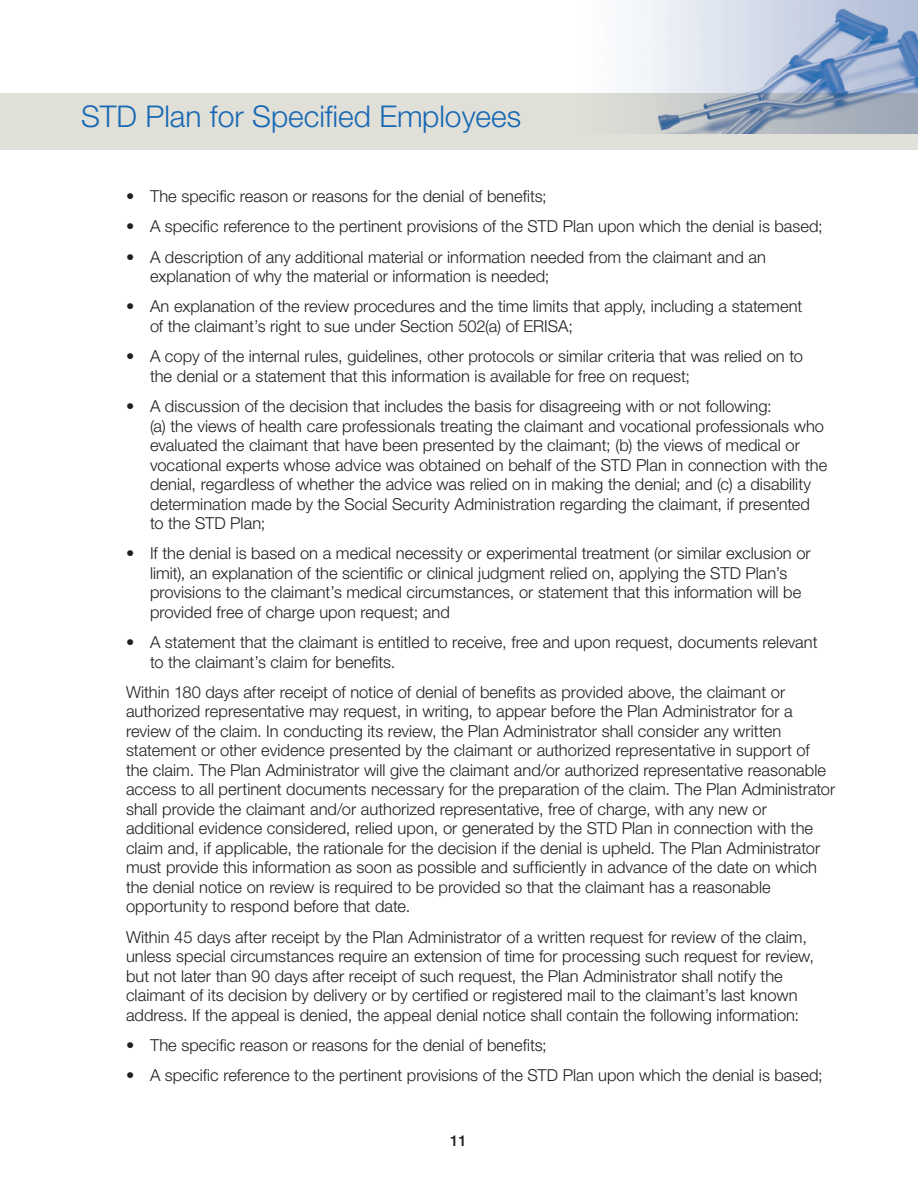
<style>
.page{position:relative;width:918px;height:1188px;background:#fff}
.page>*{position:absolute;margin:0;border:0;box-sizing:border-box;transform-origin:0 0}
.t1{font:300 30px "Helvetica Neue";color:#1768b4}
.HD_1_Indent_1{font:300 16.5px/19.5px "Helvetica Neue";color:#231f20}
.HD_1_Body{font:300 16.5px/19.5px "Helvetica Neue";color:#231f20}
.t2{font:500 15px "Helvetica Neue";color:#231f20}
</style>
<div class="page">
<div style="left:0;top:93px;width:918px;height:57px;background:#e1e0d8"></div>
<img style="left:632px;top:0;width:286px;height:133px">
<h1 class="t1" style="left:81px;top:98px;width:442px">STD Plan for Specified Employees</h1>
<p class="HD_1_Indent_1" style="left:126px;top:186px;width:422px">• The specific reason or reasons for the denial of benefits;</p>
<p class="HD_1_Indent_1" style="left:126px;top:216px;width:698px">• A specific reference to the pertinent provisions of the STD Plan upon which the denial is based;</p>
<p class="HD_1_Indent_1" style="left:150px;top:247px;width:617px;text-indent:-24px">• A description of any additional material or information needed from the claimant and an explanation of why the material or information is needed;</p>
<p class="HD_1_Indent_1" style="left:150px;top:296px;width:654px;text-indent:-24px">• An explanation of the review procedures and the time limits that apply, including a statement of the claimant’s right to sue under Section 502(a) of ERISA;</p>
<p class="HD_1_Indent_1" style="left:150px;top:346px;width:654px;text-indent:-24px">• A copy of the internal rules, guidelines, other protocols or similar criteria that was relied on to the denial or a statement that this information is available for free on request;</p>
<p class="HD_1_Indent_1" style="left:150px;top:396px;width:679px;text-indent:-24px">• A discussion of the decision that includes the basis for disagreeing with or not following:<br>(a) the views of health care professionals treating the claimant and vocational professionals who evaluated the claimant that have been presented by the claimant; (b) the views of medical or vocational experts whose advice was obtained on behalf of the STD Plan in connection with the denial, regardless of whether the advice was relied on in making the denial; and (c) a disability determination made by the Social Security Administration regarding the claimant, if presented to the STD Plan;</p>
<p class="HD_1_Indent_1" style="left:150px;top:543px;width:662px;text-indent:-24px">• If the denial is based on a medical necessity or experimental treatment (or similar exclusion or limit), an explanation of the scientific or clinical judgment relied on, applying the STD Plan’s provisions to the claimant’s medical circumstances, or statement that this information will be provided free of charge upon request; and</p>
<p class="HD_1_Indent_1" style="left:150px;top:632px;width:669px;text-indent:-24px">• A statement that the claimant is entitled to receive, free and upon request, documents relevant to the claimant’s claim for benefits.</p>
<p class="HD_1_Body" style="left:126px;top:682px;width:711px">Within 180 days after receipt of notice of denial of benefits as provided above, the claimant or authorized representative may request, in writing, to appear before the Plan Administrator for a review of the claim. In conducting its review, the Plan Administrator shall consider any written statement or other evidence presented by the claimant or authorized representative in support of the claim. The Plan Administrator will give the claimant and/or authorized representative reasonable access to all pertinent documents necessary for the preparation of the claim. The Plan Administrator shall provide the claimant and/or authorized representative, free of charge, with any new or additional evidence considered, relied upon, or generated by the STD Plan in connection with the claim and, if applicable, the rationale for the decision if the denial is upheld. The Plan Administrator must provide this information as soon as possible and sufficiently in advance of the date on which the denial notice on review is required to be provided so that the claimant has a reasonable opportunity to respond before that date.</p>
<p class="HD_1_Body" style="left:126px;top:927px;width:690px">Within 45 days after receipt by the Plan Administrator of a written request for review of the claim, unless special circumstances require an extension of time for processing such request for review, but not later than 90 days after receipt of such request, the Plan Administrator shall notify the claimant of its decision by delivery or by certified or registered mail to the claimant’s last known address. If the appeal is denied, the appeal denial notice shall contain the following information:</p>
<p class="HD_1_Indent_1" style="left:126px;top:1035px;width:422px">• The specific reason or reasons for the denial of benefits;</p>
<p class="HD_1_Indent_1" style="left:126px;top:1065px;width:698px">• A specific reference to the pertinent provisions of the STD Plan upon which the denial is based;</p>
<p class="t2" style="left:450px;top:1131px;width:18px">11</p>
</div>
